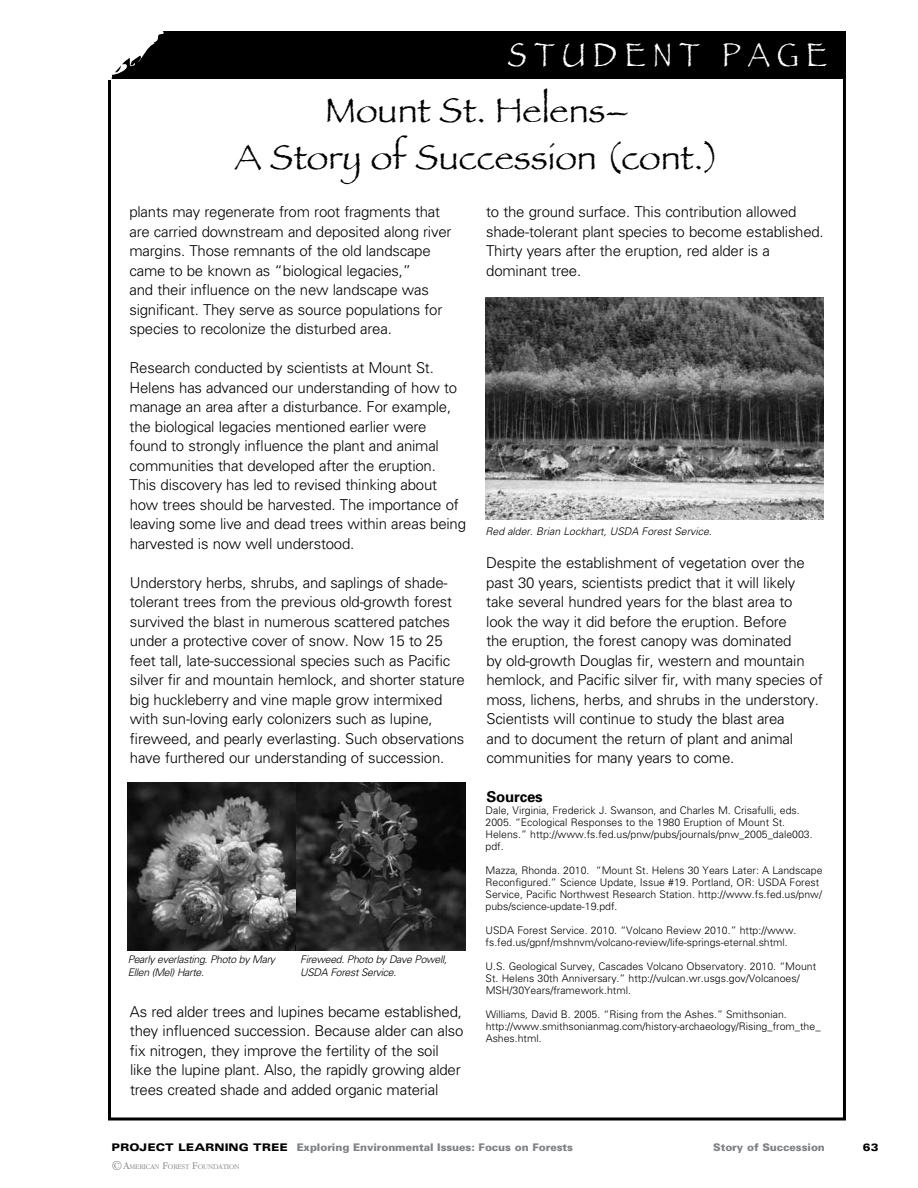
<style>
.page{position:relative;width:918px;height:1188px;background:#fff}
.page>*{position:absolute;margin:0;border:0;box-sizing:border-box;transform-origin:0 0}
.t1{font:36px/46.5px "Papyrus";color:#000;text-align:center}
.t2{font:34.5px "Papyrus";letter-spacing:.25em;color:#fff;scale:.85 1}
.t3{font:300 15px/19.5px "Univers";letter-spacing:-.015em;color:#000}
.t4{font:700 15px "Univers";letter-spacing:-.015em;color:#000}
.t5{font:300 10.5px/12px "Univers";color:#000}
.t6{font:italic 300 10.5px/12.6px "Univers";letter-spacing:-.03em;color:#000}
.t7{font:900 10.5px "Univers";letter-spacing:-.005em;color:#808285}
.t8{font:italic 300 10.5px "Univers";color:#000}
.t9{font:900 expanded 10.5px "Univers";color:#000}
.t10{font:300 7.35px "Garamond IT Cby BT";letter-spacing:-.005em;color:#808285}
.s1{font-stretch:expanded;color:#000}
.s2{font-size:13.5px}
.s3{font-size:10.5px}
</style>
<div class="page">
<div style="left:6px;top:31px;width:840px;height:46px;background:#000"></div>
<svg style="left:6px;top:31px;width:188px;height:143px"></svg>
<img style="left:486px;top:297px;width:338px;height:223px">
<img style="left:128px;top:782px;width:169px;height:169px">
<svg style="left:297px;top:782px;width:169px;height:169px"></svg>
<h2 class="t2" style="left:508px;top:34px;width:65px">Stud</h2>
<h2 class="t2" style="left:624px;top:34px;width:240px">ent Pa ge</h2>
<h1 class="t1" style="left:235px;top:87px;width:486px">Mount St. Helens–<br>A Story of Succession (cont.)</h1>
<p class="t3" style="left:129px;top:202px;width:324px">plants may regenerate from root fragments that are carried downstream and deposited along river margins. Those remnants of the old landscape came to be known as “biological legacies,”<br>and their influence on the new landscape was significant. They serve as source populations for species to recolonize the disturbed area.</p>
<p class="t3" style="left:130px;top:358px;width:338px">Research conducted by scientists at Mount St.<br>Helens has advanced our understanding of how to manage an area after a disturbance. For example, the biological legacies mentioned earlier were found to strongly influence the plant and animal communities that developed after the eruption.<br>This discovery has led to revised thinking about how trees should be harvested. The importance of leaving some live and dead trees within areas being harvested is now well understood.</p>
<p class="t3" style="left:130px;top:572px;width:337px">Understory herbs, shrubs, and saplings of shade&shy;tolerant trees from the previous old-growth forest survived the blast in numerous scattered patches under a protective cover of snow. Now 15 to 25 feet tall, late-successional species such as Pacific silver fir and mountain hemlock, and shorter stature big huckleberry and vine maple grow intermixed with sun-loving early colonizers such as lupine, fireweed, and pearly everlasting. Such observations have furthered our understanding of succession.</p>
<p class="t3" style="left:486px;top:202px;width:339px">to the ground surface. This contribution allowed shade-tolerant plant species to become established.<br>Thirty years after the eruption, red alder is a dominant tree.</p>
<p class="t8" style="left:486px;top:525px;width:228px">Red alder. Brian Lockhart, USDA Forest Service.</p>
<p class="t3" style="left:486px;top:553px;width:338px">Despite the establishment of vegetation over the past 30 years, scientists predict that it will likely take several hundred years for the blast area to look the way it did before the eruption. Before<br>the eruption, the forest canopy was dominated<br>by old-growth Douglas fir, western and mountain hemlock, and Pacific silver fir, with many species of moss, lichens, herbs, and shrubs in the understory.<br>Scientists will continue to study the blast area<br>and to document the return of plant and animal communities for many years to come.</p>
<p class="t4" style="left:487px;top:787px;width:58px">Sources</p>
<p class="t5" style="left:486px;top:804px;width:329px">Dale, Virginia, Frederick J. Swanson, and Charles M. Crisafulli, eds.<br>2005. “Ecological Responses to the 1980 Eruption of Mount St.<br>Helens.” http://www.fs.fed.us/pnw/pubs/journals/pnw_2005_dale003. pdf.</p>
<p class="t5" style="left:486px;top:864px;width:339px">Mazza, Rhonda. 2010. “Mount St. Helens 30 Years Later: A Landscape Reconfigured.” Science Update, Issue #19. Portland, OR: USDA Forest Service, Pacific Northwest Research Station. http://www.fs.fed.us/pnw/ pubs/science-update-19.pdf.</p>
<p class="t5" style="left:486px;top:924px;width:312px">USDA Forest Service. 2010. “Volcano Review 2010.” http://www. fs.fed.us/gpnf/mshnvm/volcano-review/life-springs-eternal.shtml.</p>
<p class="t5" style="left:486px;top:960px;width:332px">U.S. Geological Survey, Cascades Volcano Observatory. 2010. “Mount<br>St. Helens 30th Anniversary.” http://vulcan.wr.usgs.gov/Volcanoes/<br>MSH/30Years/framework.html.</p>
<p class="t5" style="left:486px;top:1008px;width:336px">Williams, David B. 2005. “Rising from the Ashes.” Smithsonian. http://www.smithsonianmag.com/history-archaeology/Rising_from_the_<br>Ashes.html.</p>
<p class="t6" style="left:128px;top:953px;width:149px">Pearly everlasting. Photo by Mary<br>Ellen (Mel) Harte.</p>
<p class="t6" style="left:300px;top:953px;width:148px">Fireweed. Photo by Dave Powell,<br>USDA Forest Service.</p>
<p class="t3" style="left:130px;top:1001px;width:335px">As red alder trees and lupines became established, they influenced succession. Because alder can also fix nitrogen, they improve the fertility of the soil like the lupine plant. Also, the rapidly growing alder trees created shade and added organic material</p>
<p class="t7" style="left:112px;top:1140px;width:463px"><span class="s1">PROJECT LEARNING TREE</span> Exploring Environmental Issues: Focus on Forests</p>
<p class="t7" style="left:713px;top:1140px;width:113px">Story of Succession</p>
<p class="t9" style="left:863px;top:1141px;width:17px">63</p>
<p class="t10" style="left:111px;top:1162px;width:130px"><span class="s2">©</span><span class="s3">A</span>MERICAN <span class="s3">F</span>OREST <span class="s3">F</span>OUNDATION</p>
</div>
